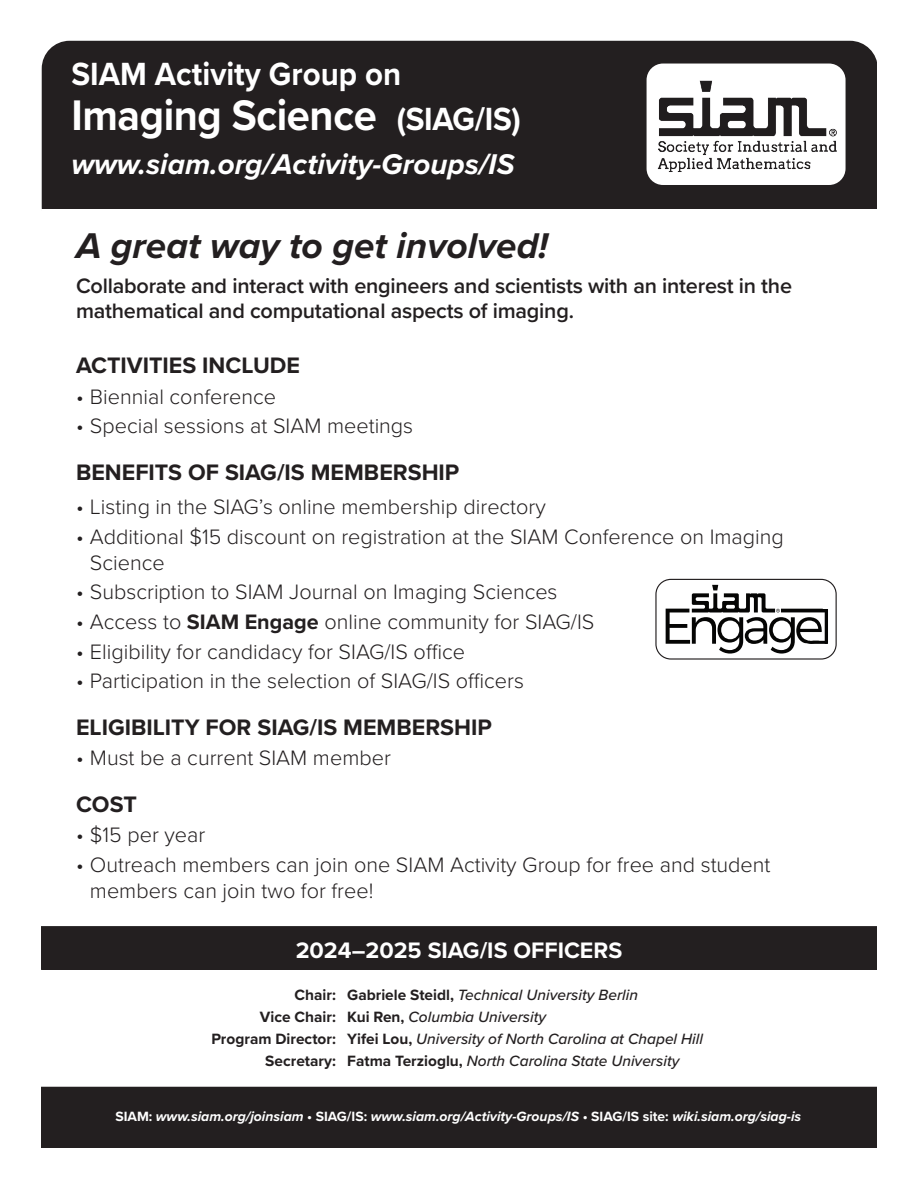
<style>
.page{position:relative;width:918px;height:1188px;background:#fff}
.page>*{position:absolute;margin:0;border:0;box-sizing:border-box;transform-origin:0 0}
.t1{font:700 44.4px "Proxima Nova";letter-spacing:-.01em;color:#fff;scale:.94 1}
.t2{font:italic 700 37.05px "Proxima Nova";color:#231f20}
.t3{font:700 33.3px "Proxima Nova";color:#fff;scale:.94 1}
.t4{font:italic 700 29.55px "Proxima Nova";color:#fff}
.t5{font:700 23.25px "Proxima Nova";color:#231f20}
.t6{font:700 23.25px "Proxima Nova";color:#fff}
.t7{font:300 21.6px/26.2px "Proxima Nova";color:#231f20}
.t8{font:600 21.6px/24.8px "Proxima Nova";letter-spacing:-.01em;color:#231f20}
.t9{font:italic 500 15.45px/21.9px "Proxima Nova";color:#231f20}
.t10{font:700 15.45px/21.9px "Proxima Nova";color:#231f20;text-align:right}
.t11{font:italic 700 13.95px "Proxima Nova";color:#fff}
.s1{font-size:33.3px}
.s2{font-weight:700}
.s3{font-weight:700;font-style:normal}
.s4{font-style:normal}
</style>
<div class="page">
<div style="left:42px;top:1087px;width:834px;height:61px;background:#231f20"></div>
<div style="left:42px;top:41px;width:834px;height:168px;background:#231f20"></div>
<div style="left:42px;top:927px;width:834px;height:42px;background:#231f20"></div>
<div style="left:42px;top:926px;width:834px;height:44px;border:2px solid #231f20"></div>
<div style="left:647px;top:64px;width:199px;height:121px;background:#fff;border-radius:16px"></div>
<img style="left:657px;top:80px;width:180px;height:92px">
<svg style="left:666px;top:585px;width:162px;height:69px"></svg>
<div style="left:655px;top:579px;width:182px;height:81px;border:1px solid #231f20;border-radius:15px"></div>
<h3 class="t3" style="left:71px;top:49px;width:352px">SIAM Activity Group on</h3>
<h1 class="t1" style="left:71px;top:82px;width:480px">Imaging Science <span class="s1">(SIAG/IS)</span></h1>
<h3 class="t4" style="left:71px;top:142px;width:445px">www.siam.org/Activity-Groups/IS</h3>
<h2 class="t2" style="left:76px;top:218px;width:473px">A great way to get involved!</h2>
<p class="t8" style="left:76px;top:273px;width:718px">Collaborate and interact with engineers and scientists with an interest in the mathematical and computational aspects of imaging.</p>
<p class="t5" style="left:76px;top:348px;width:226px">ACTIVITIES INCLUDE</p>
<p class="t7" style="left:76px;top:382px;width:202px">• Biennial conference</p>
<p class="t7" style="left:76px;top:412px;width:339px">• Special sessions at SIAM meetings</p>
<p class="t5" style="left:76px;top:455px;width:385px">BENEFITS OF SIAG/IS MEMBERSHIP</p>
<p class="t7" style="left:76px;top:492px;width:471px">• Listing in the SIAG’s online membership directory</p>
<p class="t7" style="left:90px;top:522px;width:695px;text-indent:-14px">• Additional $15 discount on registration at the SIAM Conference on Imaging<br>Science</p>
<p class="t7" style="left:76px;top:578px;width:483px">• Subscription to SIAM Journal on Imaging Sciences</p>
<p class="t7" style="left:76px;top:608px;width:520px">• Access to <span class="s2">SIAM Engage</span> online community for SIAG/IS</p>
<p class="t7" style="left:76px;top:637px;width:391px">• Eligibility for candidacy for SIAG/IS office</p>
<p class="t7" style="left:76px;top:667px;width:450px">• Participation in the selection of SIAG/IS officers</p>
<p class="t5" style="left:76px;top:710px;width:417px">ELIGIBILITY FOR SIAG/IS MEMBERSHIP</p>
<p class="t7" style="left:76px;top:744px;width:316px">• Must be a current SIAM member</p>
<p class="t5" style="left:76px;top:787px;width:62px">COST</p>
<p class="t7" style="left:76px;top:821px;width:131px">• $15 per year</p>
<p class="t7" style="left:90px;top:851px;width:682px;text-indent:-14px">• Outreach members can join one SIAM Activity Group for free and student members can join two for free!</p>
<p class="t6" style="left:296px;top:933px;width:328px">2024–2025 SIAG/IS OFFICERS</p>
<p class="t10" style="left:211px;top:984px;width:126px">Chair:<br>Vice Chair:<br>Program Director:<br>Secretary:</p>
<p class="t9" style="left:347px;top:984px;width:357px"><span class="s3">Gabriele Steidl,</span> Technical University Berlin<br><span class="s3">Kui Ren,</span> Columbia University<br><span class="s3">Yifei Lou,</span> University of North Carolina at Chapel Hill <span class="s3">Fatma Terzioglu,</span> North Carolina State University</p>
<p class="t11" style="left:115px;top:1106px;width:687px"><span class="s4">SIAM:</span> www.siam.org/joinsiam <span class="s4">• SIAG/IS:</span> www.siam.org/Activity-Groups/IS <span class="s4">• SIAG/IS site:</span> wiki.siam.org/siag-is</p>
</div>
